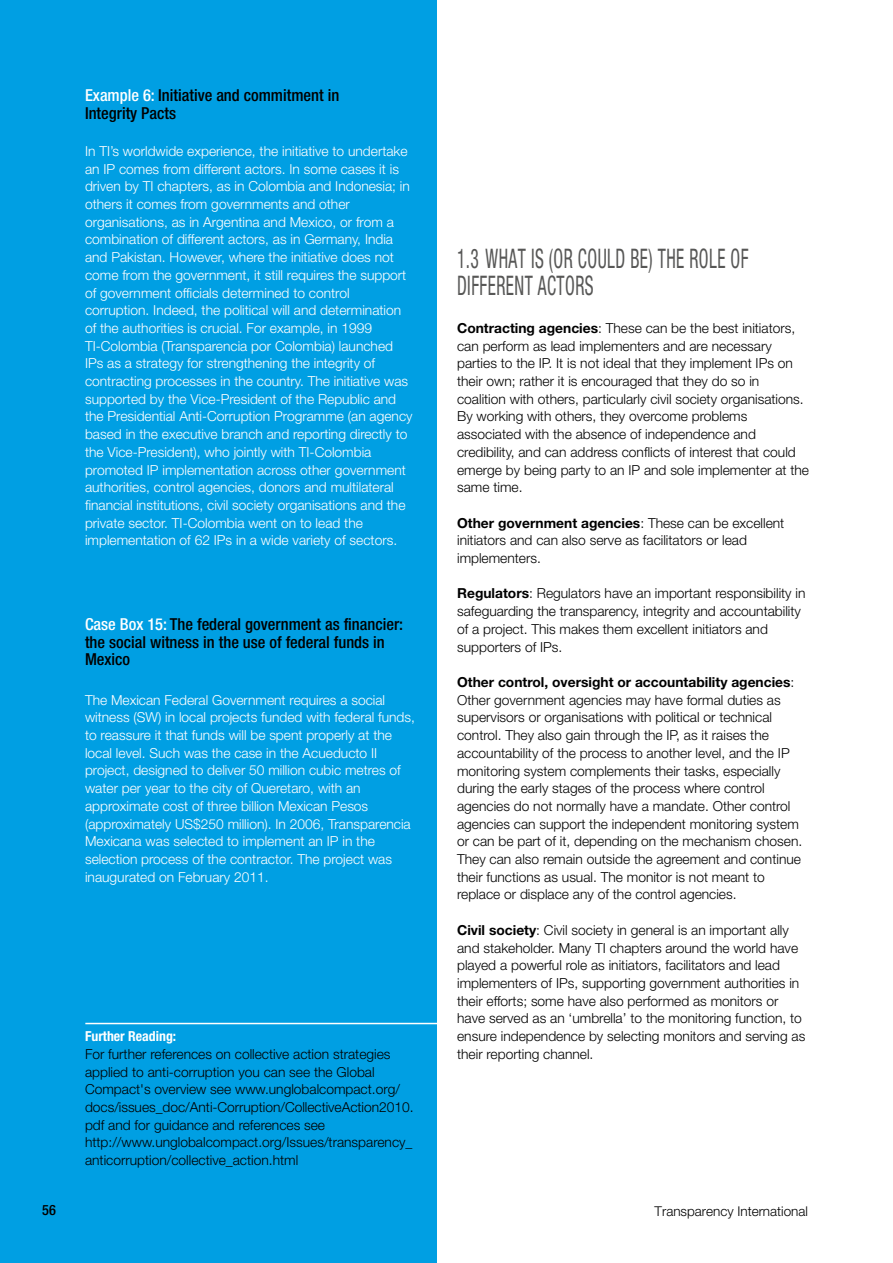
<style>
.page{position:relative;width:893px;height:1263px;background:#fff}
.page>*{position:absolute;margin:0;border:0;box-sizing:border-box;transform-origin:0 0}
.t1{font:condensed 27px/27px "Helvetica Neue";letter-spacing:.025em;color:#575756;scale:.65 1}
.t2{font:500 condensed 16.5px/17.7px "Helvetica Neue";color:#000}
.t3{font:500 condensed 14.25px "Helvetica Neue";color:#000}
.t4{font:300 13.8px/17.7px "Helvetica Neue";color:#000}
.t5{font:300 13.8px/17.7px "Helvetica Neue";color:#fff}
.t6{font:700 condensed 13.8px "Helvetica Neue";color:#fff}
.t7{font:300 13.5px "Helvetica Neue";color:#000}
.s1{color:#fff}
.s2{font-weight:700}
</style>
<div class="page">
<div style="left:0;top:0;width:437px;height:1263px;background:#009fe3"></div>
<hr style="left:85px;top:1023px;width:358px;height:1px;background:#fff">
<p class="t2" style="left:85px;top:86px;width:256px"><span class="s1">Example 6:</span> Initiative and commitment in<br>Integrity Pacts</p>
<p class="t5" style="left:85px;top:142px;width:329px">In TI’s worldwide experience, the initiative to undertake an IP comes from different actors. In some cases it is driven by TI chapters, as in Colombia and Indonesia; in others it comes from governments and other organisations, as in Argentina and Mexico, or from a combination of different actors, as in Germany, India and Pakistan. However, where the initiative does not come from the government, it still requires the support of government officials determined to control corruption. Indeed, the political will and determination of the authorities is crucial. For example, in 1999<br>TI-Colombia (Transparencia por Colombia) launched IPs as a strategy for strengthening the integrity of contracting processes in the country. The initiative was supported by the Vice-President of the Republic and the Presidential Anti-Corruption Programme (an agency based in the executive branch and reporting directly to the Vice-President), who jointly with TI-Colombia promoted IP implementation across other government authorities, control agencies, donors and multilateral financial institutions, civil society organisations and the private sector. TI-Colombia went on to lead the implementation of 62 IPs in a wide variety of sectors.</p>
<p class="t2" style="left:85px;top:615px;width:320px"><span class="s1">Case Box 15:</span> The federal government as financier: the social witness in the use of federal funds in<br>Mexico</p>
<p class="t5" style="left:85px;top:690px;width:331px">The Mexican Federal Government requires a social witness (SW) in local projects funded with federal funds, to reassure it that funds will be spent properly at the local level. Such was the case in the Acueducto II project, designed to deliver 50 million cubic metres of water per year to the city of Queretaro, with an approximate cost of three billion Mexican Pesos (approximately US$250 million). In 2006, Transparencia Mexicana was selected to implement an IP in the selection process of the contractor. The project was inaugurated on February 2011.</p>
<p class="t3" style="left:42px;top:1201px;width:15px">56</p>
<p class="t6" style="left:85px;top:1028px;width:93px">Further Reading:</p>
<p class="t4" style="left:85px;top:1045px;width:330px">For further references on collective action strategies applied to anti-corruption you can see the Global Compact's overview see www.unglobalcompact.org/ docs/issues_doc/Anti-Corruption/CollectiveAction2010. pdf and for guidance and references see http://www.unglobalcompact.org/Issues/transparency_ anticorruption/collective_action.html</p>
<h1 class="t1" style="left:457px;top:245px;width:450px">1.3 WHAT IS (OR COULD BE) THE ROLE OF<br>DIFFERENT ACTORS</h1>
<p class="t4" style="left:457px;top:319px;width:353px"><span class="s2">Contracting agencies</span>: These can be the best initiators, can perform as lead implementers and are necessary parties to the IP. It is not ideal that they implement IPs on their own; rather it is encouraged that they do so in coalition with others, particularly civil society organisations.<br>By working with others, they overcome problems associated with the absence of independence and credibility, and can address conflicts of interest that could emerge by being party to an IP and sole implementer at the same time.</p>
<p class="t4" style="left:457px;top:514px;width:329px"><span class="s2">Other government agencies</span>: These can be excellent initiators and can also serve as facilitators or lead implementers.</p>
<p class="t4" style="left:457px;top:584px;width:350px"><span class="s2">Regulators</span>: Regulators have an important responsibility in safeguarding the transparency, integrity and accountability of a project. This makes them excellent initiators and supporters of IPs.</p>
<p class="t4" style="left:457px;top:673px;width:347px"><span class="s2">Other control, oversight or accountability agencies</span>:<br>Other government agencies may have formal duties as supervisors or organisations with political or technical control. They also gain through the IP, as it raises the accountability of the process to another level, and the IP monitoring system complements their tasks, especially during the early stages of the process where control agencies do not normally have a mandate. Other control agencies can support the independent monitoring system or can be part of it, depending on the mechanism chosen.<br>They can also remain outside the agreement and continue their functions as usual. The monitor is not meant to replace or displace any of the control agencies.</p>
<p class="t4" style="left:457px;top:921px;width:350px"><span class="s2">Civil society</span>: Civil society in general is an important ally and stakeholder. Many TI chapters around the world have played a powerful role as initiators, facilitators and lead implementers of IPs, supporting government authorities in their efforts; some have also performed as monitors or have served as an ‘umbrella’ to the monitoring function, to ensure independence by selecting monitors and serving as their reporting channel.</p>
<p class="t7" style="left:655px;top:1202px;width:155px">Transparency International</p>
</div>
